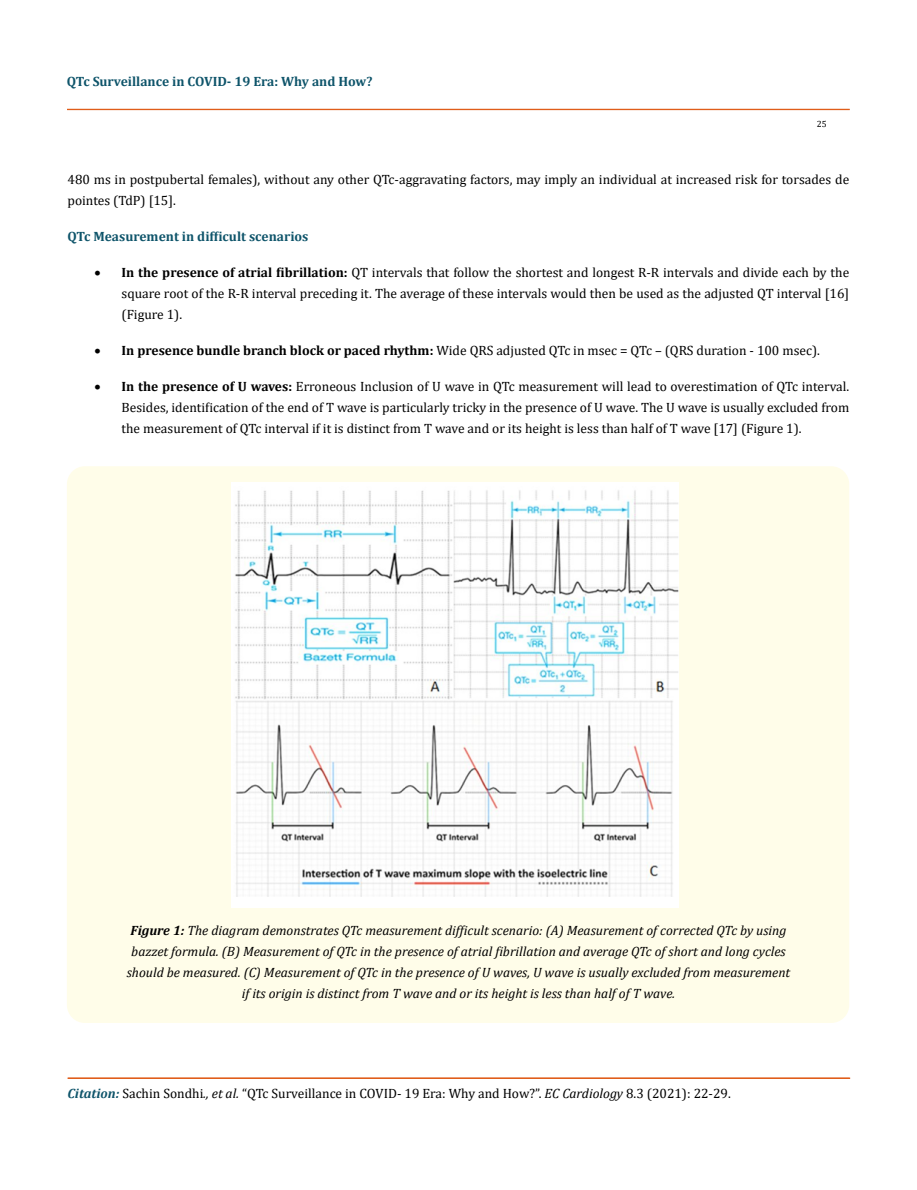
<style>
.page{position:relative;width:917px;height:1190px;background:#fff}
.page>*{position:absolute;margin:0;border:0;box-sizing:border-box;transform-origin:0 0}
.t1{font:13.5px/21px "Cambria";color:#000;text-align:justify}
.t2{font:italic 13.5px/21px "Cambria";color:#000;text-align:center}
.t3{font:700 13.5px "Cambria";color:#0e546a}
.t4{font:9px "Cambria";color:#000}
.s1{font-weight:700}
.s2{font-weight:700;font-style:italic;color:#0e546a}
.s3{font-style:italic}
</style>
<div class="page">
<div style="left:67px;top:109px;width:782px;height:1px;border:1px solid #e05d1a"></div>
<hr style="left:68px;top:1078px;width:781px;height:1px;background:#e05d1a">
<div style="left:67px;top:466px;width:782px;height:557px;background:#fffde9;border-radius:18px"></div>
<img style="left:232px;top:483px;width:446px;height:424px">
<p class="t3" style="left:67px;top:72px;width:307px">QTc Surveillance in COVID- 19 Era: Why and How?</p>
<p class="t4" style="left:816px;top:118px;width:11px">25</p>
<p class="t1" style="left:68px;top:169px;width:783px">480 ms in postpubertal females), without any other QTc-aggravating factors, may imply an individual at increased risk for torsades de pointes (TdP) [15].</p>
<p class="t3" style="left:68px;top:227px;width:242px">QTc Measurement in difficult scenarios</p>
<p class="t1" style="left:122px;top:262px;width:729px;text-indent:-27px">• <span class="s1">In the presence of atrial fibrillation:</span> QT intervals that follow the shortest and longest R-R intervals and divide each by the square root of the R-R interval preceding it. The average of these intervals would then be used as the adjusted QT interval [16] (Figure 1).</p>
<p class="t1" style="left:94px;top:340px;width:727px">• <span class="s1">In presence bundle branch block or paced rhythm:</span> Wide QRS adjusted QTc in msec = QTc – (QRS duration - 100 msec).</p>
<p class="t1" style="left:122px;top:376px;width:729px;text-indent:-27px">• <span class="s1">In the presence of U waves:</span> Erroneous Inclusion of U wave in QTc measurement will lead to overestimation of QTc interval.<br>Besides, identification of the end of T wave is particularly tricky in the presence of U wave. The U wave is usually excluded from the measurement of QTc interval if it is distinct from T wave and or its height is less than half of T wave [17] (Figure 1).</p>
<p class="t2" style="left:127px;top:919px;width:665px"><span class="s1">Figure 1:</span> The diagram demonstrates QTc measurement difficult scenario: (A) Measurement of corrected QTc by using bazzet formula. (B) Measurement of QTc in the presence of atrial fibrillation and average QTc of short and long cycles should be measured. (C) Measurement of QTc in the presence of U waves, U wave is usually excluded from measurement if its origin is distinct from T wave and or its height is less than half of T wave.</p>
<p class="t1" style="left:68px;top:1083px;width:664px"><span class="s2">Citation:</span> Sachin Sondhi<span class="s3">., et al.</span> “QTc Surveillance in COVID- 19 Era: Why and How?”. <span class="s3">EC Cardiology</span> 8.3 (2021): 22-29.</p>
</div>
